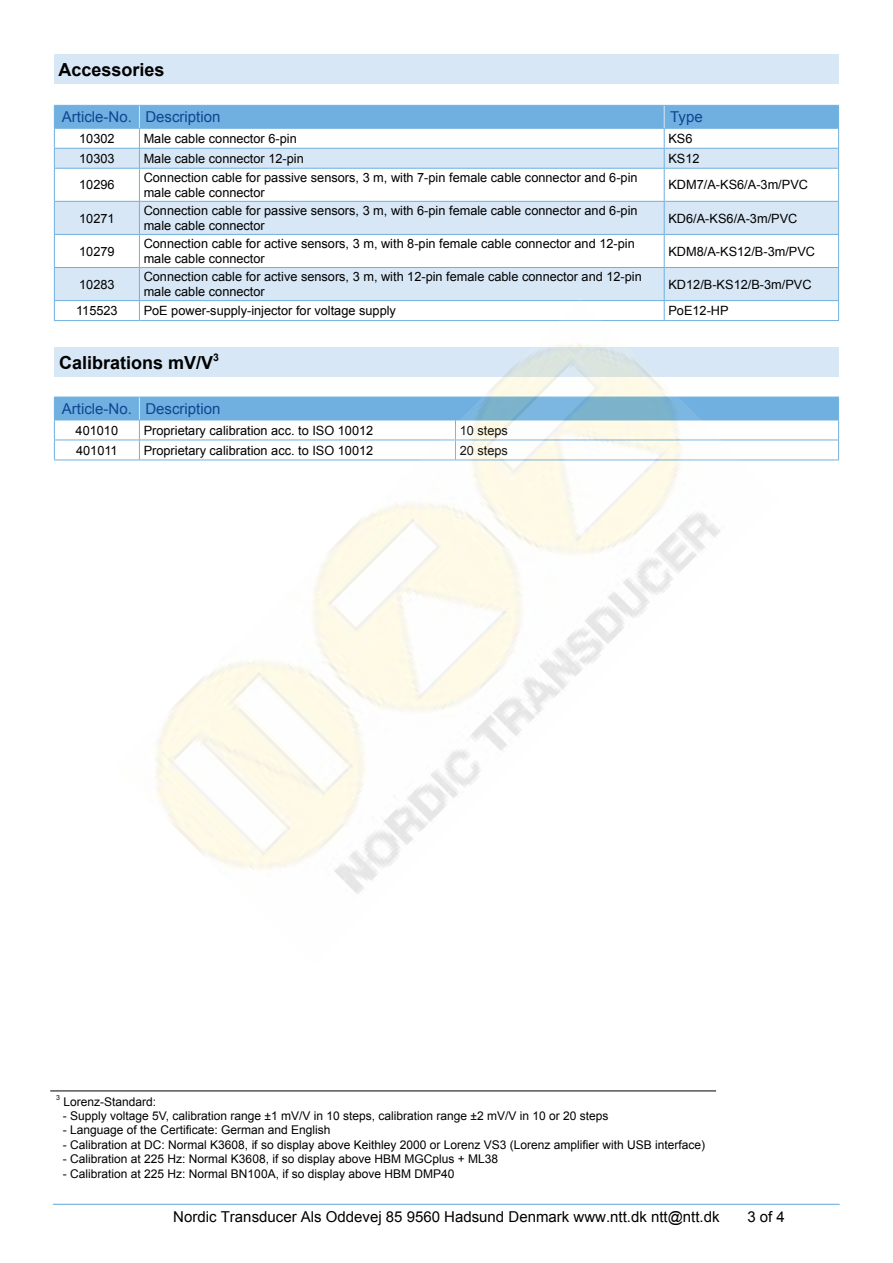
<style>
.page{position:relative;width:893px;height:1263px;background:#fff}
.page>*{position:absolute;margin:0;border:0;box-sizing:border-box;transform-origin:0 0}
.t1{font:700 18px "Arial";color:#000}
.t2{font:15px "Arial";color:#000}
.t3{font:15px "Arial";color:#104493}
.t4{font:12.75px/15.3px "Arial";color:#000}
.t5{font:12px "Arial";color:#000}
.t6{font:7.05px "Arial";color:#000}
</style>
<div class="page">
<hr style="left:53px;top:1204px;width:787px;height:1px;background:#6fb0e0">
<div style="left:54px;top:54px;width:785px;height:30px;background:#d8e7f6"></div>
<svg style="left:55px;top:169px;width:783px;height:131px;fill:#d8e7f6"></svg>
<hr style="left:54px;top:168px;width:85px;height:1px;background:#6fb0e0">
<hr style="left:54px;top:169px;width:1px;height:32px;background:#6fb0e0">
<hr style="left:139px;top:168px;width:525px;height:1px;background:#6fb0e0">
<hr style="left:139px;top:169px;width:1px;height:32px;background:#6fb0e0">
<hr style="left:664px;top:168px;width:175px;height:1px;background:#6fb0e0">
<hr style="left:664px;top:169px;width:1px;height:32px;background:#6fb0e0">
<hr style="left:838px;top:169px;width:1px;height:32px;background:#6fb0e0">
<hr style="left:54px;top:201px;width:85px;height:1px;background:#6fb0e0">
<hr style="left:54px;top:202px;width:1px;height:32px;background:#6fb0e0">
<hr style="left:139px;top:201px;width:525px;height:1px;background:#6fb0e0">
<hr style="left:139px;top:202px;width:1px;height:32px;background:#6fb0e0">
<hr style="left:664px;top:201px;width:175px;height:1px;background:#6fb0e0">
<hr style="left:664px;top:202px;width:1px;height:32px;background:#6fb0e0">
<hr style="left:838px;top:202px;width:1px;height:32px;background:#6fb0e0">
<hr style="left:54px;top:234px;width:85px;height:1px;background:#6fb0e0">
<hr style="left:54px;top:235px;width:1px;height:32px;background:#6fb0e0">
<hr style="left:139px;top:234px;width:525px;height:1px;background:#6fb0e0">
<hr style="left:139px;top:235px;width:1px;height:32px;background:#6fb0e0">
<hr style="left:664px;top:234px;width:175px;height:1px;background:#6fb0e0">
<hr style="left:664px;top:235px;width:1px;height:32px;background:#6fb0e0">
<hr style="left:838px;top:235px;width:1px;height:32px;background:#6fb0e0">
<hr style="left:54px;top:267px;width:85px;height:1px;background:#6fb0e0">
<hr style="left:54px;top:268px;width:1px;height:32px;background:#6fb0e0">
<hr style="left:139px;top:267px;width:525px;height:1px;background:#6fb0e0">
<hr style="left:139px;top:268px;width:1px;height:32px;background:#6fb0e0">
<hr style="left:664px;top:267px;width:175px;height:1px;background:#6fb0e0">
<hr style="left:664px;top:268px;width:1px;height:32px;background:#6fb0e0">
<hr style="left:838px;top:268px;width:1px;height:32px;background:#6fb0e0">
<hr style="left:54px;top:300px;width:85px;height:1px;background:#6fb0e0">
<svg style="left:54px;top:301px;width:1px;height:19px"></svg>
<hr style="left:664px;top:300px;width:175px;height:1px;background:#6fb0e0">
<svg style="left:838px;top:301px;width:1px;height:19px"></svg>
<hr style="left:54px;top:320px;width:85px;height:1px;background:#6fb0e0">
<hr style="left:664px;top:320px;width:175px;height:1px;background:#6fb0e0">
<svg style="left:54px;top:105px;width:785px;height:63px"></svg>
<div style="left:54px;top:347px;width:785px;height:30px;background:#d8e7f6"></div>
<hr style="left:54px;top:460px;width:85px;height:1px;background:#6fb0e0">
<hr style="left:455px;top:460px;width:384px;height:1px;background:#6fb0e0">
<svg style="left:54px;top:397px;width:785px;height:63px"></svg>
<hr style="left:50px;top:1090px;width:666px;height:1px;background:#000">
<img style="left:115px;top:300px;width:663px;height:594px">
<h1 class="t1" style="left:58px;top:57px;width:108px">Accessories</h1>
<p class="t3" style="left:62px;top:107px;width:160px">Article-No. Description</p>
<p class="t3" style="left:670px;top:107px;width:34px">Type</p>
<p class="t4" style="left:79px;top:131px;width:37px">10302</p>
<p class="t4" style="left:144px;top:131px;width:155px">Male cable connector 6-pin</p>
<p class="t4" style="left:668px;top:131px;width:26px">KS6</p>
<p class="t4" style="left:79px;top:151px;width:37px">10303</p>
<p class="t4" style="left:144px;top:151px;width:162px">Male cable connector 12-pin</p>
<p class="t4" style="left:668px;top:151px;width:33px">KS12</p>
<p class="t4" style="left:79px;top:177px;width:37px">10296</p>
<p class="t4" style="left:144px;top:170px;width:495px">Connection cable for passive sensors, 3 m, with 7-pin female cable connector and 6-pin male cable connector</p>
<p class="t4" style="left:668px;top:177px;width:141px">KDM7/A-KS6/A-3m/PVC</p>
<p class="t4" style="left:79px;top:210px;width:37px">10271</p>
<p class="t4" style="left:144px;top:203px;width:495px">Connection cable for passive sensors, 3 m, with 6-pin female cable connector and 6-pin male cable connector</p>
<p class="t4" style="left:668px;top:210px;width:130px">KD6/A-KS6/A-3m/PVC</p>
<p class="t4" style="left:79px;top:244px;width:37px">10279</p>
<p class="t4" style="left:144px;top:236px;width:493px">Connection cable for active sensors, 3 m, with 8-pin female cable connector and 12-pin male cable connector</p>
<p class="t4" style="left:668px;top:244px;width:148px">KDM8/A-KS12/B-3m/PVC</p>
<p class="t4" style="left:79px;top:277px;width:37px">10283</p>
<p class="t4" style="left:144px;top:269px;width:500px">Connection cable for active sensors, 3 m, with 12-pin female cable connector and 12-pin male cable connector</p>
<p class="t4" style="left:668px;top:277px;width:145px">KD12/B-KS12/B-3m/PVC</p>
<p class="t4" style="left:76px;top:303px;width:43px">115523</p>
<p class="t4" style="left:144px;top:303px;width:254px">PoE power-supply-injector for voltage supply</p>
<p class="t4" style="left:668px;top:303px;width:62px">PoE12-HP</p>
<h1 class="t1" style="left:59px;top:351px;width:161px">Calibrations mV/V<sup>3</sup></h1>
<p class="t3" style="left:62px;top:399px;width:160px">Article-No. Description</p>
<p class="t4" style="left:76px;top:423px;width:44px">401010</p>
<p class="t4" style="left:144px;top:423px;width:231px">Proprietary calibration acc. to ISO 10012</p>
<p class="t4" style="left:460px;top:423px;width:50px">10 steps</p>
<p class="t4" style="left:76px;top:443px;width:43px">401011</p>
<p class="t4" style="left:144px;top:443px;width:231px">Proprietary calibration acc. to ISO 10012</p>
<p class="t4" style="left:460px;top:443px;width:50px">20 steps</p>
<p class="t6" style="left:56px;top:1093px;width:5px">3</p>
<p class="t5" style="left:63px;top:1093px;width:94px">Lorenz-Standard:</p>
<p class="t5" style="left:63px;top:1108px;width:547px">- Supply voltage 5V, calibration range ±1 mV/V in 10 steps, calibration range ±2 mV/V in 10 or 20 steps</p>
<p class="t5" style="left:63px;top:1122px;width:269px">- Language of the Certificate: German and English</p>
<p class="t5" style="left:63px;top:1137px;width:644px">- Calibration at DC: Normal K3608, if so display above Keithley 2000 or Lorenz VS3 (Lorenz amplifier with USB interface)</p>
<p class="t5" style="left:63px;top:1151px;width:437px">- Calibration at 225 Hz: Normal K3608, if so display above HBM MGCplus + ML38</p>
<p class="t5" style="left:63px;top:1165px;width:393px">- Calibration at 225 Hz: Normal BN100A, if so display above HBM DMP40</p>
<p class="t2" style="left:173px;top:1207px;width:548px">Nordic Transducer Als Oddevej 85 9560 Hadsund Denmark www.ntt.dk ntt@ntt.dk</p>
<p class="t2" style="left:747px;top:1207px;width:39px">3 of 4</p>
</div>
